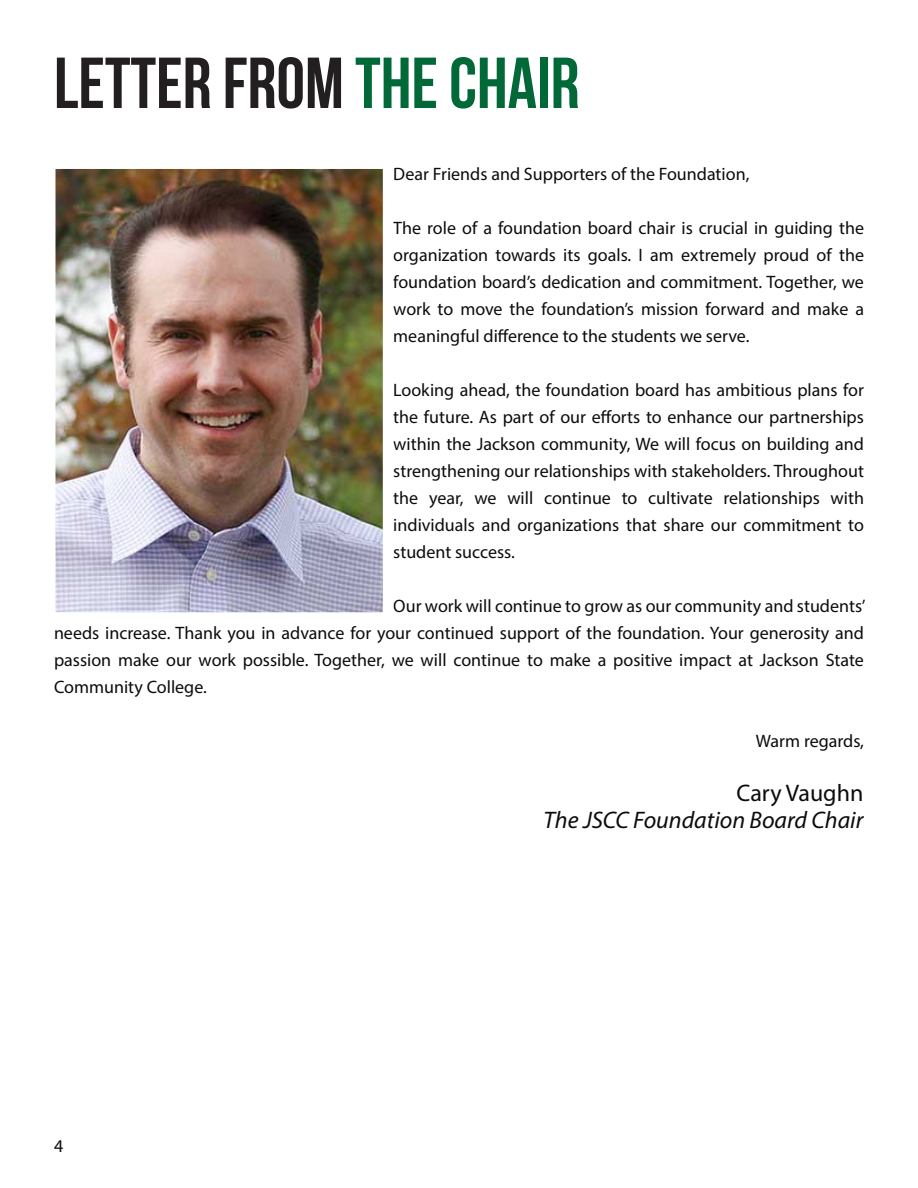
<style>
.page{position:relative;width:918px;height:1188px;background:#fff}
.page>*{position:absolute;margin:0;border:0;box-sizing:border-box;transform-origin:0 0}
.Sub_48p{font:700 72px "Bebas Neue";color:#231f20}
.t1{font:italic 24px "Myriad Pro";color:#0b0c0c}
.Name_2{font:24px "Myriad Pro";color:#0b0c0c}
.Body_-_annual_report{font:18px/27px "Myriad Pro";color:#0b0c0c;text-align:justify}
.s1{color:#006937}
</style>
<div class="page">
<img style="left:56px;top:169px;width:326px;height:443px">
<p class="Sub_48p" style="left:54px;top:44px;width:527px">LETTER FROM <span class="s1">THE CHAIR</span></p>
<p class="Body_-_annual_report" style="left:393px;top:160px;width:358px">Dear Friends and Supporters of the Foundation,</p>
<p class="Body_-_annual_report" style="left:393px;top:214px;width:472px">The role of a foundation board chair is crucial in guiding the organization towards its goals. I am extremely proud of the foundation board’s dedication and commitment. Together, we work to move the foundation’s mission forward and make a meaningful difference to the students we serve.</p>
<p class="Body_-_annual_report" style="left:393px;top:376px;width:472px">Looking ahead, the foundation board has ambitious plans for the future. As part of our efforts to enhance our partnerships within the Jackson community, We will focus on building and strengthening our relationships with stakeholders. Throughout the year, we will continue to cultivate relationships with individuals and organizations that share our commitment to student success.</p>
<p class="Body_-_annual_report" style="left:54px;top:592px;width:813px;text-indent:339px">Our work will continue to grow as our community and students’ needs increase. Thank you in advance for your continued support of the foundation. Your generosity and passion make our work possible. Together, we will continue to make a positive impact at Jackson State Community College.</p>
<p class="Body_-_annual_report" style="left:756px;top:727px;width:110px">Warm regards,</p>
<p class="Name_2" style="left:737px;top:778px;width:128px">Cary Vaughn</p>
<p class="t1" style="left:544px;top:805px;width:321px">The JSCC Foundation Board Chair</p>
<p class="Body_-_annual_report" style="left:54px;top:1132px;width:11px">4</p>
</div>
